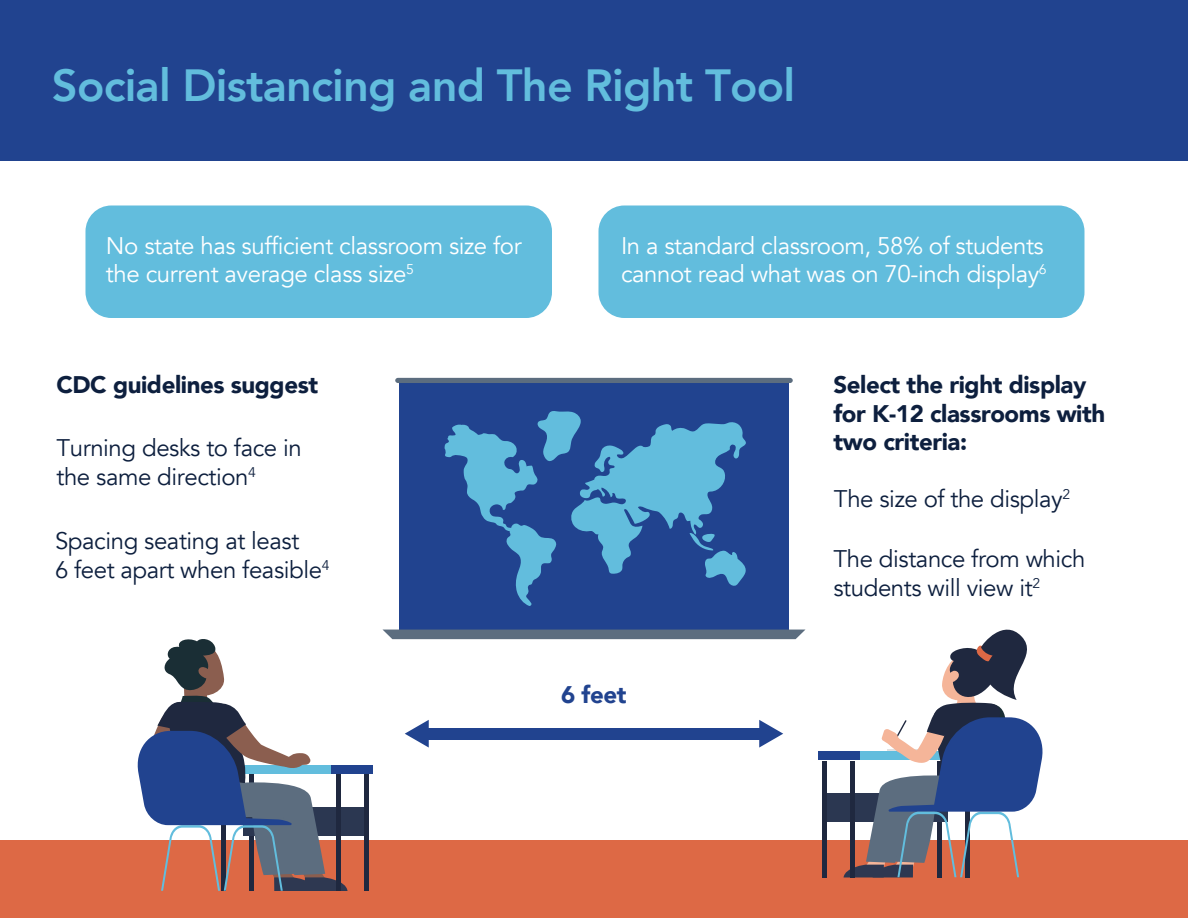
<style>
.page{position:relative;width:1188px;height:918px;background:#fff}
.page>*{position:absolute;margin:0;border:0;box-sizing:border-box;transform-origin:0 0}
.t1{font:800 45px "Avenir";letter-spacing:-.015em;color:#62bddd}
.t2{font:24px/28.8px "Avenir";letter-spacing:-.015em;color:#0d1f3e}
.t3{font:24px/28.8px "Avenir";letter-spacing:-.015em;color:#fff}
.t4{font:900 24px/28.8px "Avenir";letter-spacing:-.015em;color:#0d1f3e}
.t5{font:900 24px "Avenir";color:#21438f}
</style>
<div class="page">
<div style="left:0;top:0;width:1188px;height:160px;background:#21438f"></div>
<div style="left:85px;top:206px;width:467px;height:112px;background:#62bddd;border-radius:26px"></div>
<div style="left:598px;top:206px;width:486px;height:112px;background:#62bddd;border-radius:26px"></div>
<div style="left:0;top:840px;width:1188px;height:78px;background:#dd6945"></div>
<hr style="left:938px;top:761px;width:4px;height:117px;background:#1f283f">
<hr style="left:966px;top:761px;width:4px;height:117px;background:#1f283f">
<div style="left:827px;top:794px;width:121px;height:28px;background:#2b3751"></div>
<div style="left:819px;top:751px;width:41px;height:9px;background:#21438f"></div>
<svg style="left:844px;top:629px;width:199px;height:248px"></svg>
<hr style="left:823px;top:761px;width:4px;height:117px;background:#1f283f">
<div style="left:850px;top:761px;width:5px;height:117px;background:#1f283f"></div>
<div style="left:243px;top:807px;width:121px;height:29px;background:#2b3751"></div>
<hr style="left:364px;top:773px;width:4px;height:118px;background:#1f283f">
<svg style="left:137px;top:639px;width:211px;height:252px"></svg>
<div style="left:336px;top:773px;width:5px;height:118px;background:#1f283f"></div>
<div style="left:331px;top:765px;width:41px;height:9px;background:#21438f"></div>
<div style="left:399px;top:380px;width:390px;height:256px;background:#21438f"></div>
<div style="left:395px;top:378px;width:398px;height:5px;background:#5c6d7f;border-radius:3px"></div>
<div style="left:383px;top:630px;width:422px;height:9px;background:#5c6d7f"></div>
<div style="left:425px;top:728px;width:345px;height:12px;background:#21438f"></div>
<svg style="left:405px;top:720px;width:24px;height:28px"></svg>
<svg style="left:759px;top:720px;width:24px;height:28px"></svg>
<svg style="left:445px;top:411px;width:301px;height:195px"></svg>
<h1 class="t1" style="left:52px;top:50px;width:745px">Social Distancing and The Right Tool</h1>
<p class="t3" style="left:106px;top:231px;width:417px">No state has sufficient classroom size for the current average class size<sup>5</sup></p>
<p class="t4" style="left:56px;top:369px;width:263px">CDC guidelines suggest</p>
<p class="t2" style="left:56px;top:434px;width:247px">Turning desks to face in the same direction<sup>4</sup></p>
<p class="t2" style="left:55px;top:527px;width:276px">Spacing seating at least<br>6 feet apart when feasible<sup>4</sup></p>
<p class="t3" style="left:621px;top:231px;width:427px">In a standard classroom, 58% of students cannot read what was on 70-inch display<sup>6</sup></p>
<p class="t5" style="left:561px;top:674px;width:67px">6 feet</p>
<p class="t4" style="left:833px;top:369px;width:273px">Select the right display for K-12 classrooms with two criteria:</p>
<p class="t2" style="left:834px;top:485px;width:238px">The size of the display<sup>2</sup></p>
<p class="t2" style="left:833px;top:545px;width:253px">The distance from which students will view it<sup>2</sup></p>
</div>
